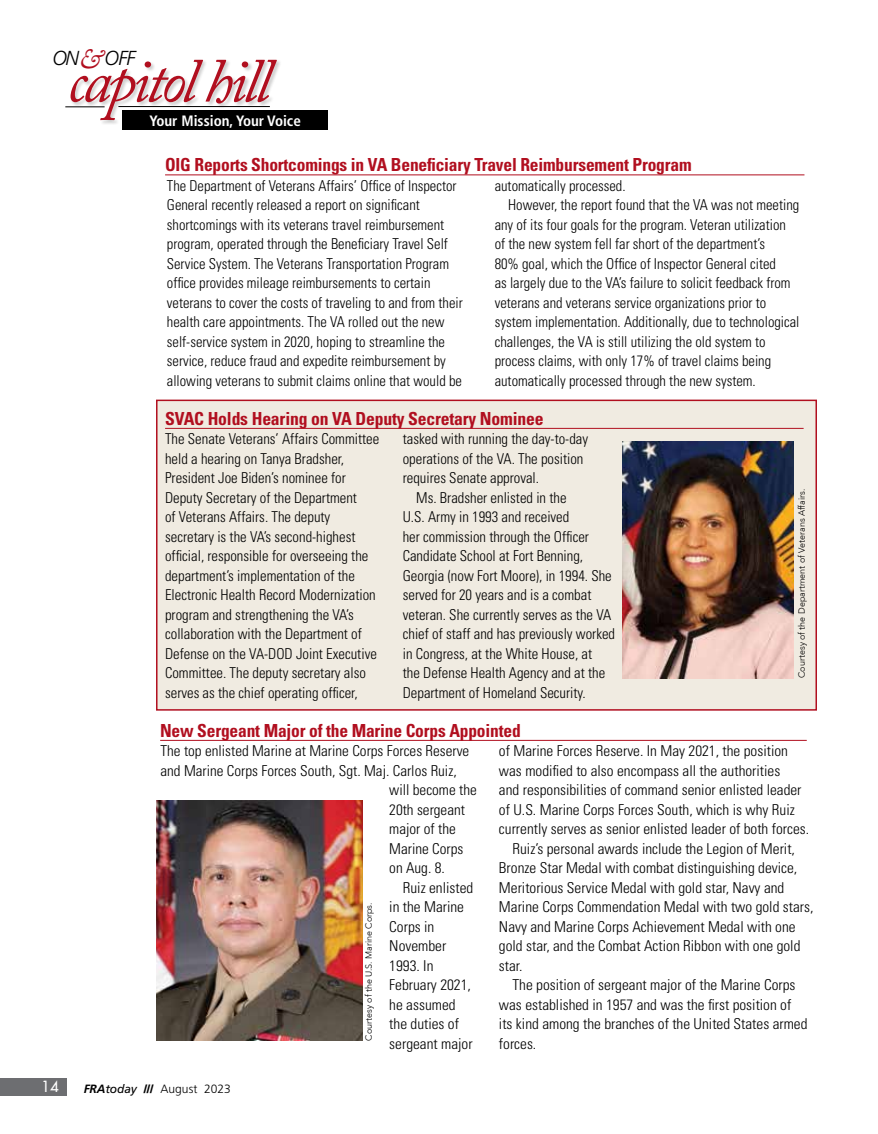
<style>
.page{position:relative;width:878px;height:1134px;background:#fff}
.page>*{position:absolute;margin:0;border:0;box-sizing:border-box;transform-origin:0 0}
.t1{font:italic 61.8px "Adobe Caslon Pro";letter-spacing:-.06em;color:#b10f1f}
.t2{font:italic 300 20.25px "Frutiger LT Pro";color:#000}
.t3{font:700 condensed 18px "Univers LT Std";letter-spacing:-.01em;color:#b10f1f}
.t4{font:300 condensed 15px/19.5px "Univers LT Std";color:#000}
.t5{font:700 condensed 15px "Frutiger LT Pro";color:#fff}
.t6{font:500 15px "Futura LT Pro";color:#fff}
.t7{font:300 12px "Frutiger LT Pro";color:#000}
.t8{font:300 9px "Avenir LT";color:#000}
.s1{font-family:"Adobe Caslon Pro";font-weight:400;font-size:27px;color:#b10f1f}
.s2{font-weight:700;font-style:italic}
.s3{font-weight:400;font-style:italic}
.s4{font-weight:900}
</style>
<div class="page">
<div style="left:70px;top:59px;width:212px;height:66px;background:#000;opacity:.2"></div>
<hr style="left:118px;top:106px;width:152px;height:1px;background:#000">
<hr style="left:65px;top:107px;width:40px;height:1px;background:#000">
<div style="left:122px;top:110px;width:206px;height:20px;background:#000"></div>
<div style="left:0;top:1078px;width:67px;height:17px;background:#6d6e71"></div>
<hr style="left:165px;top:175px;width:639px;height:1px;background:#b10f1f">
<div style="left:156px;top:400px;width:661px;height:311px;background:#f0ebe1;border:2px solid #b10f1f"></div>
<hr style="left:160px;top:740px;width:646px;height:1px;background:#b10f1f">
<hr style="left:165px;top:428px;width:638px;height:1px;background:#b10f1f">
<img style="left:157px;top:800px;width:205px;height:241px">
<img style="left:622px;top:442px;width:171px;height:237px">
<h2 class="t2" style="left:52px;top:46px;width:85px">ON<span class="s1">&amp;</span>OFF</h2>
<h1 class="t1" style="left:68px;top:44px;width:205px">capitol hill</h1>
<p class="t5" style="left:149px;top:112px;width:153px">Your Mission, Your Voice</p>
<p class="t3" style="left:165px;top:154px;width:528px">OIG Reports Shortcomings in VA Beneficiary Travel Reimbursement Program</p>
<p class="t4" style="left:167px;top:175px;width:297px">The Department of Veterans Affairs’ Office of Inspector General recently released a report on significant shortcomings with its veterans travel reimbursement program, operated through the Beneficiary Travel Self Service System. The Veterans Transportation Program office provides mileage reimbursements to certain veterans to cover the costs of traveling to and from their health care appointments. The VA rolled out the new self-service system in 2020, hoping to streamline the service, reduce fraud and expedite reimbursement by allowing veterans to submit claims online that would be</p>
<p class="t4" style="left:494px;top:175px;width:132px">automatically processed.</p>
<p class="t4" style="left:508px;top:195px;width:292px">However, the report found that the VA was not meeting</p>
<p class="t4" style="left:494px;top:214px;width:293px">any of its four goals for the program. Veteran utilization</p>
<p class="t4" style="left:494px;top:234px;width:272px">of the new system fell far short of the department’s</p>
<p class="t4" style="left:494px;top:253px;width:283px">80% goal, which the Office of Inspector General cited</p>
<p class="t4" style="left:494px;top:273px;width:297px">as largely due to the VA’s failure to solicit feedback from</p>
<p class="t4" style="left:494px;top:292px;width:273px">veterans and veterans service organizations prior to</p>
<p class="t4" style="left:494px;top:312px;width:306px">system implementation. Additionally, due to technological</p>
<p class="t4" style="left:494px;top:331px;width:272px">challenges, the VA is still utilizing the old system to</p>
<p class="t4" style="left:494px;top:351px;width:278px">process claims, with only 17% of travel claims being</p>
<p class="t4" style="left:494px;top:370px;width:262px">automatically processed through the new system.</p>
<p class="t3" style="left:165px;top:407px;width:380px">SVAC Holds Hearing on VA Deputy Secretary Nominee</p>
<p class="t4" style="left:165px;top:429px;width:216px">The Senate Veterans’ Affairs Committee held a hearing on Tanya Bradsher, President Joe Biden’s nominee for Deputy Secretary of the Department<br>of Veterans Affairs. The deputy secretary is the VA’s second-highest official, responsible for overseeing the department’s implementation of the Electronic Health Record Modernization program and strengthening the VA’s collaboration with the Department of Defense on the VA-DOD Joint Executive Committee. The deputy secretary also serves as the chief operating officer,</p>
<p class="t4" style="left:403px;top:429px;width:187px">tasked with running the day-to-day operations of the VA. The position requires Senate approval.</p>
<p class="t4" style="left:403px;top:487px;width:214px;text-indent:13px">Ms. Bradsher enlisted in the<br>U.S. Army in 1993 and received<br>her commission through the Officer Candidate School at Fort Benning, Georgia (now Fort Moore), in 1994. She served for 20 years and is a combat veteran. She currently serves as the VA chief of staff and has previously worked in Congress, at the White House, at<br>the Defense Health Agency and at the Department of Homeland Security.</p>
<p class="t3" style="left:160px;top:719px;width:362px">New Sergeant Major of the Marine Corps Appointed</p>
<p class="t8" style="left:796px;top:678px;width:190px;rotate:-90deg">Courtesy of the Department of Veterans Affairs.</p>
<p class="t4" style="left:160px;top:741px;width:310px">The top enlisted Marine at Marine Corps Forces Reserve</p>
<p class="t4" style="left:160px;top:760px;width:298px">and Marine Corps Forces South, Sgt. Maj. Carlos Ruiz,</p>
<p class="t4" style="left:389px;top:780px;width:89px">will become the</p>
<p class="t4" style="left:389px;top:799px;width:77px">20th sergeant</p>
<p class="t4" style="left:389px;top:819px;width:68px">major of the</p>
<p class="t4" style="left:389px;top:838px;width:76px">Marine Corps</p>
<p class="t4" style="left:389px;top:858px;width:57px">on Aug. 8.</p>
<p class="t4" style="left:403px;top:877px;width:72px">Ruiz enlisted</p>
<p class="t4" style="left:389px;top:897px;width:76px">in the Marine</p>
<p class="t4" style="left:389px;top:916px;width:47px">Corps in</p>
<p class="t4" style="left:389px;top:936px;width:58px">November</p>
<p class="t4" style="left:389px;top:955px;width:46px">1993. In</p>
<p class="t4" style="left:389px;top:975px;width:83px">February 2021,</p>
<p class="t4" style="left:389px;top:994px;width:68px">he assumed</p>
<p class="t4" style="left:389px;top:1014px;width:71px">the duties of</p>
<p class="t4" style="left:389px;top:1033px;width:85px">sergeant major</p>
<p class="t8" style="left:363px;top:1041px;width:140px;rotate:-90deg">Courtesy of the U.S. Marine Corps.</p>
<p class="t6" style="left:41px;top:1076px;width:19px">14</p>
<p class="t7" style="left:84px;top:1082px;width:148px"><span class="s2">FRA</span><span class="s3">today</span> <span class="s4">///</span> August 2023</p>
<p class="t4" style="left:499px;top:741px;width:290px">of Marine Forces Reserve. In May 2021, the position</p>
<p class="t4" style="left:499px;top:760px;width:283px">was modified to also encompass all the authorities</p>
<p class="t4" style="left:499px;top:780px;width:304px">and responsibilities of command senior enlisted leader</p>
<p class="t4" style="left:499px;top:799px;width:297px">of U.S. Marine Corps Forces South, which is why Ruiz</p>
<p class="t4" style="left:499px;top:819px;width:312px">currently serves as senior enlisted leader of both forces.</p>
<p class="t4" style="left:512px;top:838px;width:284px">Ruiz’s personal awards include the Legion of Merit,</p>
<p class="t4" style="left:499px;top:858px;width:300px">Bronze Star Medal with combat distinguishing device,</p>
<p class="t4" style="left:499px;top:877px;width:287px">Meritorious Service Medal with gold star, Navy and</p>
<p class="t4" style="left:499px;top:897px;width:316px">Marine Corps Commendation Medal with two gold stars,</p>
<p class="t4" style="left:499px;top:916px;width:298px">Navy and Marine Corps Achievement Medal with one</p>
<p class="t4" style="left:499px;top:936px;width:303px">gold star, and the Combat Action Ribbon with one gold</p>
<p class="t4" style="left:499px;top:955px;width:25px">star.</p>
<p class="t4" style="left:512px;top:975px;width:284px">The position of sergeant major of the Marine Corps</p>
<p class="t4" style="left:499px;top:994px;width:294px">was established in 1957 and was the first position of</p>
<p class="t4" style="left:499px;top:1014px;width:310px">its kind among the branches of the United States armed</p>
<p class="t4" style="left:499px;top:1033px;width:39px">forces.</p>
</div>
